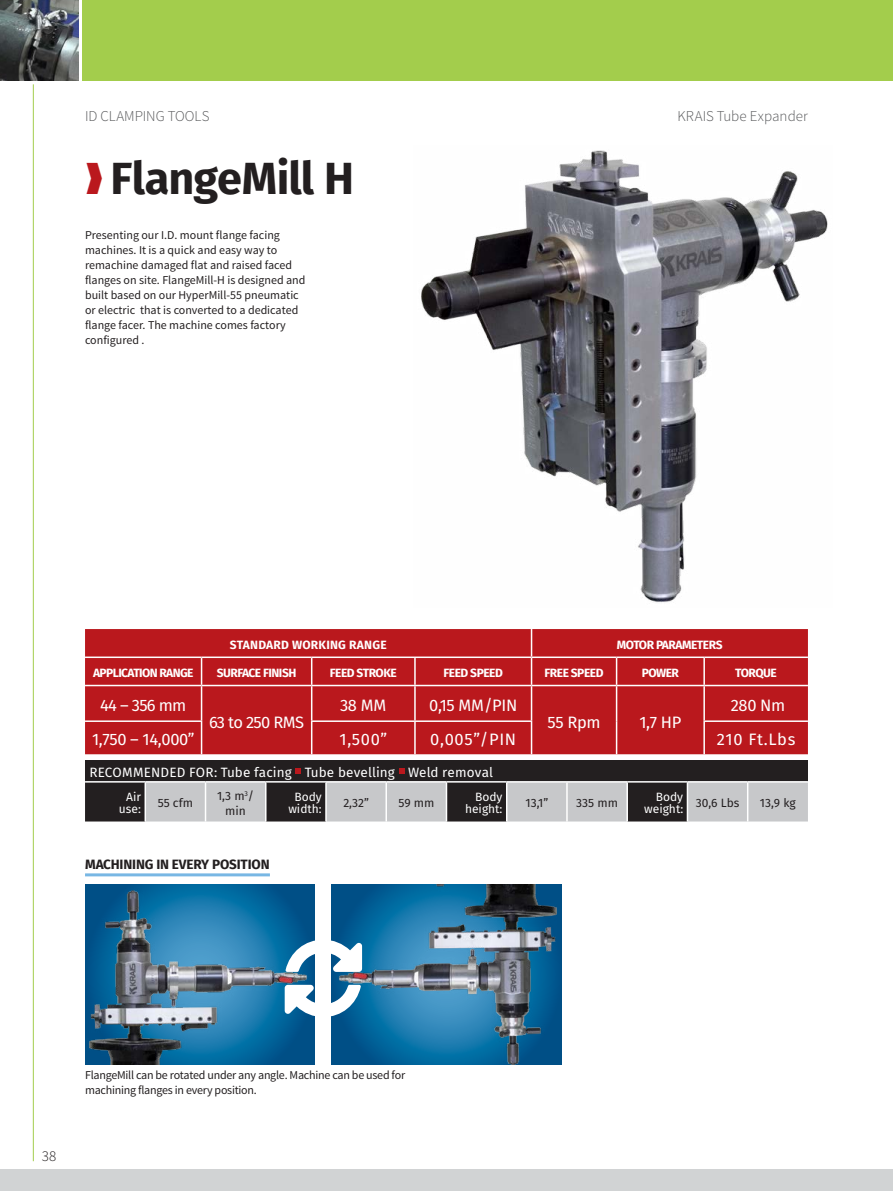
<style>
.page{position:relative;width:893px;height:1191px;background:#fff}
.page>*{position:absolute;margin:0;border:0;box-sizing:border-box;transform-origin:0 0}
.t1{font:700 45px "Fira Sans";letter-spacing:-.02em;color:#231f20}
.t2{font:16.5px "Fira Sans";letter-spacing:-.02em;color:#fff}
.t3{font:16.5px "Fira Sans";letter-spacing:-.04em;color:#fff}
.t4{font:300 15px "Source Sans Pro";letter-spacing:.005em;color:#58595b}
.t5{font:300 15px "Source Sans Pro";color:#231f20}
.t6{font:13.5px "Fira Sans";letter-spacing:.005em;color:#fff}
.t7{font:700 13.5px "Fira Sans";letter-spacing:-.01em;color:#231f20}
.t8{font:12px/15px "Source Sans Pro";color:#231f20}
.t9{font:12px/15px "Source Sans Pro";letter-spacing:-.02em;color:#231f20}
.t10{font:700 12px "Fira Sans";letter-spacing:-.04em;color:#fff}
.t11{font:12px/14.4px "Fira Sans";color:#231f20;text-align:center}
.t12{font:12px/12px "Fira Sans";color:#fff;text-align:center}
.t13{font:700 12px "Fira Sans";letter-spacing:.02em;color:#fff}
</style>
<div class="page">
<div style="left:0;top:1169px;width:893px;height:22px;background:#d1d3d4"></div>
<div style="left:83px;top:0;width:810px;height:81px;background:#a3cd4c"></div>
<img style="left:0;top:0;width:79px;height:81px">
<hr style="left:33px;top:84px;width:1px;height:1077px;background:#a3cd4c">
<div style="left:85px;top:629px;width:723px;height:125px;background:#ba181d"></div>
<svg style="left:201px;top:658px;width:1px;height:27px"></svg>
<svg style="left:311px;top:658px;width:1px;height:27px"></svg>
<hr style="left:414px;top:658px;width:2px;height:27px;background:#fff">
<svg style="left:531px;top:629px;width:1px;height:56px"></svg>
<svg style="left:616px;top:658px;width:1px;height:27px"></svg>
<hr style="left:703px;top:658px;width:2px;height:27px;background:#fff">
<hr style="left:85px;top:685px;width:117px;height:1px;background:#fff">
<hr style="left:202px;top:685px;width:110px;height:1px;background:#fff">
<hr style="left:201px;top:686px;width:1px;height:34px;background:#fff">
<hr style="left:312px;top:685px;width:103px;height:1px;background:#fff">
<hr style="left:311px;top:686px;width:1px;height:34px;background:#fff">
<hr style="left:415px;top:685px;width:116px;height:1px;background:#fff">
<hr style="left:414px;top:686px;width:2px;height:34px;background:#fff">
<hr style="left:531px;top:685px;width:86px;height:1px;background:#fff">
<hr style="left:531px;top:686px;width:1px;height:34px;background:#fff">
<hr style="left:617px;top:685px;width:87px;height:1px;background:#fff">
<hr style="left:616px;top:686px;width:1px;height:35px;background:#fff">
<hr style="left:704px;top:685px;width:104px;height:1px;background:#fff">
<hr style="left:703px;top:686px;width:2px;height:34px;background:#fff">
<hr style="left:85px;top:720px;width:117px;height:2px;background:#fff">
<hr style="left:201px;top:722px;width:1px;height:32px;background:#fff">
<hr style="left:311px;top:720px;width:104px;height:2px;background:#fff">
<hr style="left:311px;top:722px;width:1px;height:32px;background:#fff">
<hr style="left:415px;top:720px;width:117px;height:2px;background:#fff">
<hr style="left:414px;top:722px;width:2px;height:32px;background:#fff">
<hr style="left:531px;top:722px;width:1px;height:32px;background:#fff">
<hr style="left:616px;top:721px;width:1px;height:33px;background:#fff">
<hr style="left:703px;top:720px;width:105px;height:2px;background:#fff">
<hr style="left:703px;top:722px;width:2px;height:32px;background:#fff">
<hr style="left:85px;top:656px;width:117px;height:2px;background:#fff">
<hr style="left:202px;top:656px;width:110px;height:2px;background:#fff">
<hr style="left:312px;top:656px;width:103px;height:2px;background:#fff">
<hr style="left:415px;top:656px;width:116px;height:2px;background:#fff">
<hr style="left:531px;top:656px;width:86px;height:2px;background:#fff">
<hr style="left:617px;top:656px;width:87px;height:2px;background:#fff">
<hr style="left:704px;top:656px;width:104px;height:2px;background:#fff">
<div style="left:85px;top:760px;width:723px;height:22px;background:#231f20"></div>
<svg style="left:85px;top:782px;width:723px;height:39px;background:#929193"></svg>
<hr style="left:85px;top:781px;width:60px;height:1px;background:#fff">
<hr style="left:145px;top:781px;width:61px;height:1px;background:#fff">
<hr style="left:145px;top:782px;width:1px;height:39px;background:#fff">
<hr style="left:206px;top:781px;width:60px;height:1px;background:#fff">
<hr style="left:205px;top:782px;width:1px;height:39px;background:#fff">
<hr style="left:266px;top:781px;width:60px;height:1px;background:#fff">
<hr style="left:265px;top:782px;width:1px;height:39px;background:#fff">
<hr style="left:326px;top:781px;width:60px;height:1px;background:#fff">
<hr style="left:325px;top:782px;width:2px;height:39px;background:#fff">
<hr style="left:386px;top:781px;width:60px;height:1px;background:#fff">
<hr style="left:385px;top:782px;width:2px;height:39px;background:#fff">
<hr style="left:446px;top:781px;width:61px;height:1px;background:#fff">
<hr style="left:446px;top:782px;width:1px;height:39px;background:#fff">
<hr style="left:507px;top:781px;width:60px;height:1px;background:#fff">
<hr style="left:506px;top:782px;width:1px;height:39px;background:#fff">
<hr style="left:567px;top:781px;width:60px;height:1px;background:#fff">
<hr style="left:566px;top:782px;width:2px;height:39px;background:#fff">
<hr style="left:627px;top:781px;width:60px;height:1px;background:#fff">
<hr style="left:626px;top:782px;width:2px;height:39px;background:#fff">
<hr style="left:687px;top:781px;width:61px;height:1px;background:#fff">
<hr style="left:687px;top:782px;width:1px;height:39px;background:#fff">
<hr style="left:748px;top:781px;width:60px;height:1px;background:#fff">
<hr style="left:747px;top:782px;width:1px;height:39px;background:#fff">
<svg style="left:295px;top:768px;width:6px;height:5px"></svg>
<svg style="left:399px;top:768px;width:5px;height:5px"></svg>
<hr style="left:85px;top:873px;width:185px;height:3px;background:#78b7e4">
<img style="left:421px;top:150px;width:407px;height:453px">
<img style="left:332px;top:884px;width:229px;height:180px">
<img style="left:85px;top:884px;width:230px;height:180px">
<svg style="left:285px;top:939px;width:77px;height:78px"></svg>
<p class="t4" style="left:85px;top:107px;width:126px">ID CLAMPING TOOLS</p>
<p class="t4" style="left:677px;top:107px;width:132px">KRAIS Tube Expander</p>
<h1 class="t1" style="left:111px;top:141px;width:245px">FlangeMill H</h1>
<p class="t8" style="left:85px;top:228px;width:222px">Presenting our I.D. mount flange facing machines. It is a quick and easy way to remachine damaged flat and raised faced flanges on site. FlangeMill-H is designed and built based on our HyperMill-55 pneumatic or electric that is converted to a dedicated flange facer. The machine comes factory configured .</p>
<p class="t13" style="left:230px;top:634px;width:158px">STANDARD WORKING RANGE</p>
<p class="t10" style="left:617px;top:634px;width:107px">MOTOR PARAMETERS</p>
<p class="t10" style="left:93px;top:662px;width:102px">APPLICATION RANGE</p>
<p class="t10" style="left:217px;top:662px;width:81px">SURFACE FINISH</p>
<p class="t10" style="left:330px;top:662px;width:69px">FEED STROKE</p>
<p class="t10" style="left:444px;top:662px;width:61px">FEED SPEED</p>
<p class="t10" style="left:545px;top:662px;width:60px">FREE SPEED</p>
<p class="t10" style="left:642px;top:662px;width:39px">POWER</p>
<p class="t10" style="left:735px;top:662px;width:43px">TORQUE</p>
<h2 class="t2" style="left:100px;top:693px;width:88px">44 – 356 mm</h2>
<h2 class="t3" style="left:209px;top:709px;width:97px">63 to 250 RMS</h2>
<h2 class="t2" style="left:340px;top:693px;width:48px">38 MM</h2>
<h2 class="t2" style="left:429px;top:693px;width:90px">0,15 MM/PIN</h2>
<h2 class="t2" style="left:731px;top:693px;width:56px">280 Nm</h2>
<h2 class="t2" style="left:547px;top:709px;width:55px">55 Rpm</h2>
<h2 class="t2" style="left:639px;top:709px;width:43px">1,7 HP</h2>
<h2 class="t2" style="left:92px;top:727px;width:104px">1,750 – 14,000”</h2>
<h2 class="t2" style="left:340px;top:727px;width:49px">1,500”</h2>
<h2 class="t2" style="left:430px;top:727px;width:87px">0,005”/PIN</h2>
<h2 class="t2" style="left:717px;top:727px;width:80px">210 Ft.Lbs</h2>
<p class="t6" style="left:89px;top:762px;width:405px">RECOMMENDED FOR: Tube facing Tube bevelling Weld removal</p>
<p class="t12" style="left:119px;top:790px;width:24px">Air use:</p>
<p class="t11" style="left:158px;top:795px;width:37px">55 cfm</p>
<p class="t11" style="left:217px;top:788px;width:39px">1,3 m<sup>3</sup>/ min</p>
<p class="t12" style="left:288px;top:790px;width:35px">Body width:</p>
<p class="t11" style="left:343px;top:795px;width:27px">2,32”</p>
<p class="t11" style="left:398px;top:795px;width:38px">59 mm</p>
<p class="t12" style="left:465px;top:790px;width:39px;text-align:right">Body height:</p>
<p class="t11" style="left:525px;top:795px;width:24px">13,1”</p>
<p class="t11" style="left:576px;top:795px;width:43px">335 mm</p>
<p class="t12" style="left:644px;top:790px;width:40px;text-align:right">Body weight:</p>
<p class="t11" style="left:696px;top:795px;width:45px">30,6 Lbs</p>
<p class="t11" style="left:760px;top:795px;width:37px">13,9 kg</p>
<p class="t7" style="left:85px;top:853px;width:186px">MACHINING IN EVERY POSITION</p>
<p class="t5" style="left:42px;top:1147px;width:16px">38</p>
<p class="t9" style="left:85px;top:1068px;width:322px">FlangeMill can be rotated under any angle. Machine can be used for machining flanges in every position.</p>
</div>
